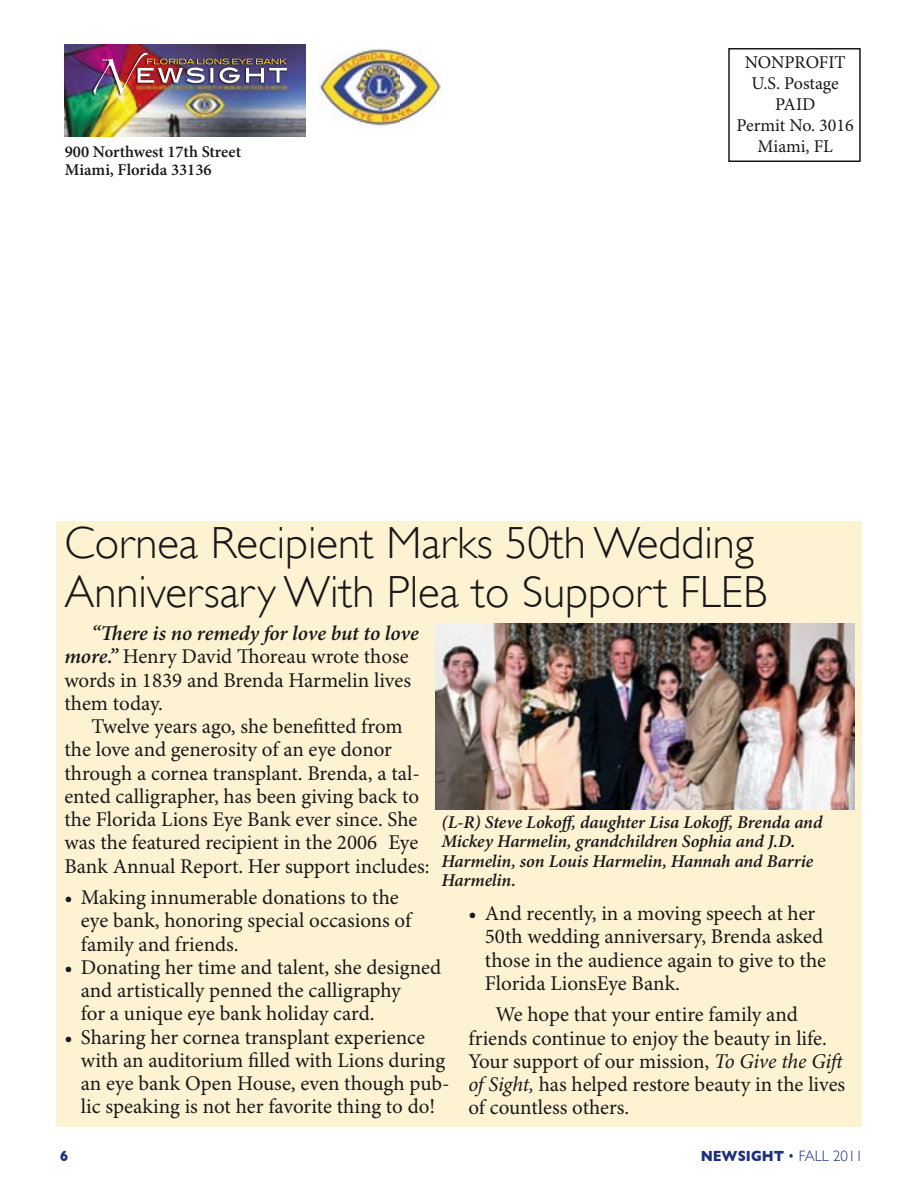
<style>
.page{position:relative;width:918px;height:1188px;background:#fff}
.page>*{position:absolute;margin:0;border:0;box-sizing:border-box;transform-origin:0 0}
.t1{font:300 45px/49.5px "Gill Sans";color:#1a1718}
.t2{font:21px/23.2px "Minion Pro";color:#1a1718}
.t3{font:italic 600 18px/19.5px "Minion Pro";letter-spacing:-.01em;color:#1a1718}
.t4{font:18px/21px "Minion Pro";color:#1a1718;text-align:center}
.t5{font:600 16.5px/18px "Minion Pro";color:#1a1718}
.t6{font:300 15px "Gill Sans";color:#1d307b;scale:.9 1}
.t7{font:700 15px "Gill Sans";color:#1d307b;scale:.9 1}
.s1{font-weight:600;font-style:italic}
.s2{font-style:italic}
.s3{font-weight:700}
</style>
<div class="page">
<div style="left:56px;top:521px;width:806px;height:606px;background:#fdf3d3"></div>
<svg style="left:728px;top:48px;width:133px;height:114px"></svg>
<img style="left:319px;top:48px;width:122px;height:78px">
<img style="left:65px;top:45px;width:240px;height:92px">
<img style="left:148px;top:67px;width:139px;height:16px">
<img style="left:93px;top:53px;width:55px;height:42px">
<img style="left:147px;top:58px;width:140px;height:7px">
<img style="left:435px;top:624px;width:419px;height:186px">
<p class="t5" style="left:65px;top:144px;width:178px">900 Northwest 17th Street<br>Miami, Florida 33136</p>
<p class="t4" style="left:737px;top:52px;width:119px">NONPROFIT<br>U.S. Postage<br>PAID<br>Permit No. 3016<br>Miami, FL</p>
<h1 class="t1" style="left:64px;top:518px;width:704px">Cornea Recipient Marks 50th Wedding<br>Anniversary With Plea to Support FLEB</h1>
<p class="t2" style="left:64px;top:623px;width:356px;text-indent:27px"><span class="s1">“There is no remedy for love but to love more.”</span> Henry David Thoreau wrote those words in 1839 and Brenda Harmelin lives them today.</p>
<p class="t2" style="left:64px;top:716px;width:367px;text-indent:27px">Twelve years ago, she benefitted from the love and generosity of an eye donor through a cornea transplant. Brenda, a tal&shy;ented calligrapher, has been giving back to the Florida Lions Eye Bank ever since. She was the featured recipient in the 2006 Eye Bank Annual Report. Her support includes:</p>
<p class="t2" style="left:81px;top:887px;width:332px;text-indent:-17px">• Making innumerable donations to the eye bank, honoring special occasions of family and friends.</p>
<p class="t2" style="left:81px;top:956px;width:362px;text-indent:-17px">• Donating her time and talent, she designed and artistically penned the calligraphy<br>for a unique eye bank holiday card.</p>
<p class="t2" style="left:81px;top:1026px;width:370px;text-indent:-17px">• Sharing her cornea transplant experience with an auditorium filled with Lions during an eye bank Open House, even though pub&shy;lic speaking is not her favorite thing to do!</p>
<p class="t3" style="left:441px;top:813px;width:383px">(L-R) Steve Lokoff, daughter Lisa Lokoff, Brenda and Mickey Harmelin, grandchildren Sophia and J.D.<br>Harmelin, son Louis Harmelin, Hannah and Barrie Harmelin.</p>
<p class="t2" style="left:485px;top:903px;width:343px;text-indent:-17px">• And recently, in a moving speech at her 50th wedding anniversary, Brenda asked those in the audience again to give to the Florida LionsEye Bank.</p>
<p class="t2" style="left:468px;top:1004px;width:379px;text-indent:27px">We hope that your entire family and friends continue to enjoy the beauty in life.<br>Your support of our mission, <span class="s2">To Give the Gift of Sight,</span> has helped restore beauty in the lives of countless others.</p>
<p class="t7" style="left:60px;top:1147px;width:10px">6</p>
<p class="t6" style="left:701px;top:1147px;width:182px"><span class="s3">NEWSIGHT</span> • FALL 2011</p>
</div>
